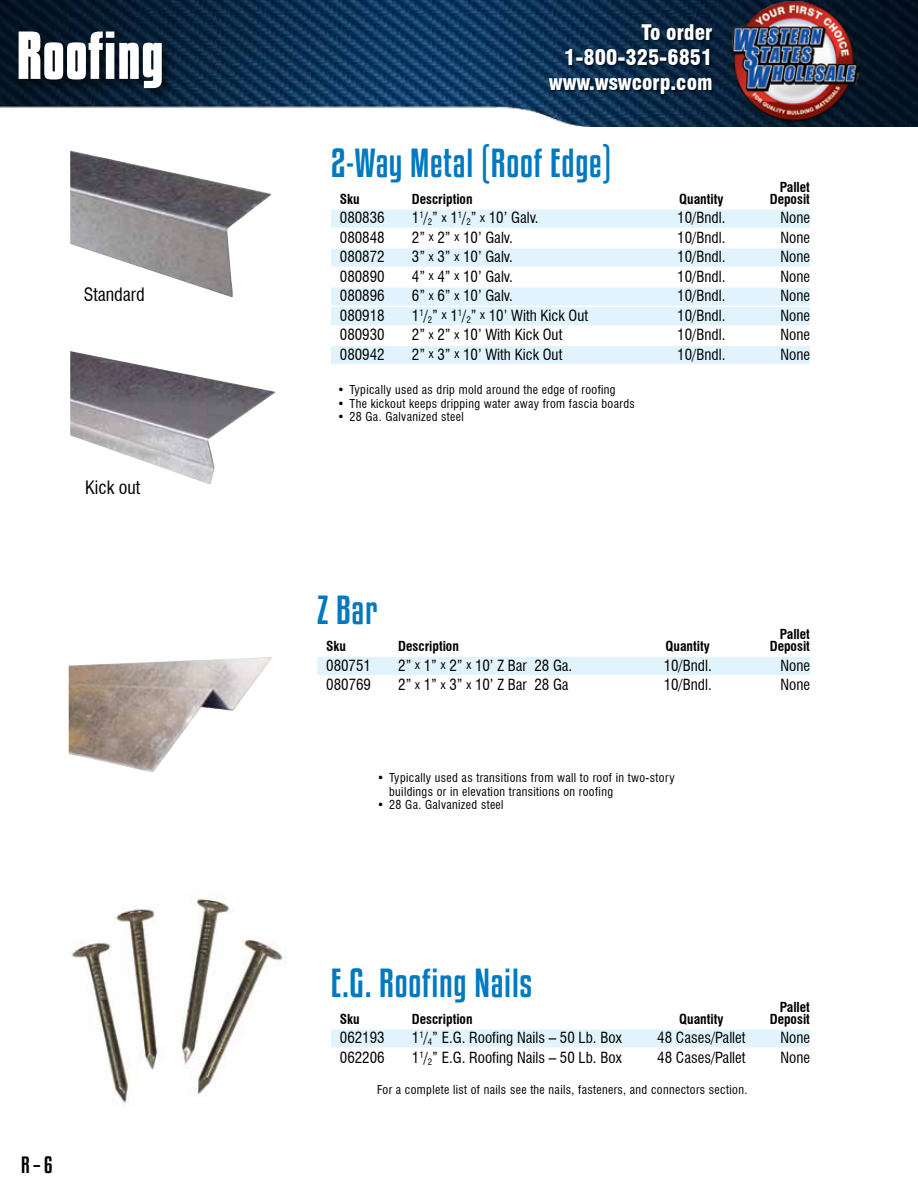
<style>
.page{position:relative;width:918px;height:1188px;background:#fff}
.page>*{position:absolute;margin:0;border:0;box-sizing:border-box;transform-origin:0 0}
.t1{font:700 60px "Kenyan Coffee Rg";color:#fff}
.t2{font:36px "Kenyan Coffee Rg";letter-spacing:.02em;color:#0079c1}
.t3{font:900 condensed 21px/25.2px "Swiss 721 BT";color:#fff;text-align:right}
.t4{font:21px "Kenyan Coffee Rg";color:#000}
.t5{font:condensed 18px "Swiss 721 BT";color:#000}
.t6{font:condensed 15px "Swiss 721 BT";color:#000}
.t7{font:700 condensed 13.5px "Swiss 721 BT";color:#000}
.t8{font:condensed 12px/13.5px "Swiss 721 BT";letter-spacing:.03em;color:#000}
.s1{font-size:12px}
</style>
<div class="page">
<img style="left:0;top:0;width:918px;height:126px">
<div style="left:16px;top:29px;width:160px;height:73px;background:#000;opacity:.6"></div>
<div style="left:548px;top:24px;width:167px;height:72px;background:#000;opacity:.6"></div>
<img style="left:732px;top:0;width:126px;height:126px">
<img style="left:70px;top:150px;width:201px;height:147px">
<div style="left:331px;top:210px;width:479px;height:18px;background:#e1f4fd"></div>
<div style="left:331px;top:249px;width:479px;height:18px;background:#e1f4fd"></div>
<div style="left:331px;top:288px;width:479px;height:18px;background:#e1f4fd"></div>
<div style="left:331px;top:307px;width:479px;height:18px;background:#e1f4fd"></div>
<div style="left:331px;top:346px;width:479px;height:18px;background:#e1f4fd"></div>
<div style="left:331px;top:1029px;width:479px;height:18px;background:#e1f4fd"></div>
<img style="left:69px;top:898px;width:217px;height:206px">
<div style="left:317px;top:657px;width:493px;height:18px;background:#e1f4fd"></div>
<img style="left:69px;top:657px;width:203px;height:116px">
<img style="left:70px;top:351px;width:205px;height:133px">
<h1 class="t1" style="left:16px;top:19px;width:149px">Roofing</h1>
<p class="t5" style="left:84px;top:284px;width:62px">Standard</p>
<p class="t5" style="left:85px;top:477px;width:57px">Kick out</p>
<h3 class="t4" style="left:21px;top:1152px;width:33px">R – 6</h3>
<h3 class="t3" style="left:549px;top:20px;width:165px">To order<br>1-800-325-6851 www.wswcorp.com</h3>
<h2 class="t2" style="left:331px;top:141px;width:283px">2-Way Metal (Roof Edge)</h2>
<p class="t7" style="left:780px;top:179px;width:32px">Pallet</p>
<p class="t7" style="left:340px;top:191px;width:21px">Sku</p>
<p class="t7" style="left:412px;top:191px;width:62px">Description</p>
<p class="t7" style="left:679px;top:191px;width:46px">Quantity</p>
<p class="t7" style="left:770px;top:191px;width:42px">Deposit</p>
<p class="t6" style="left:340px;top:209px;width:46px">080836</p>
<p class="t6" style="left:412px;top:209px;width:128px">1<sup>1</sup>/<sub>2</sub>” <span class="s1">x</span> 1<sup>1</sup>/<sub>2</sub>” <span class="s1">x</span> 10’ Galv.</p>
<p class="t6" style="left:677px;top:209px;width:50px">10/Bndl.</p>
<p class="t6" style="left:780px;top:209px;width:31px">None</p>
<p class="t6" style="left:340px;top:228px;width:46px">080848</p>
<p class="t6" style="left:412px;top:228px;width:103px">2” <span class="s1">x</span> 2” <span class="s1">x</span> 10’ Galv.</p>
<p class="t6" style="left:677px;top:228px;width:50px">10/Bndl.</p>
<p class="t6" style="left:780px;top:228px;width:31px">None</p>
<p class="t6" style="left:340px;top:248px;width:46px">080872</p>
<p class="t6" style="left:412px;top:248px;width:103px">3” <span class="s1">x</span> 3” <span class="s1">x</span> 10’ Galv.</p>
<p class="t6" style="left:677px;top:248px;width:50px">10/Bndl.</p>
<p class="t6" style="left:780px;top:248px;width:31px">None</p>
<p class="t6" style="left:340px;top:267px;width:46px">080890</p>
<p class="t6" style="left:412px;top:267px;width:103px">4” <span class="s1">x</span> 4” <span class="s1">x</span> 10’ Galv.</p>
<p class="t6" style="left:677px;top:267px;width:50px">10/Bndl.</p>
<p class="t6" style="left:780px;top:267px;width:31px">None</p>
<p class="t6" style="left:340px;top:287px;width:46px">080896</p>
<p class="t6" style="left:412px;top:287px;width:103px">6” <span class="s1">x</span> 6” <span class="s1">x</span> 10’ Galv.</p>
<p class="t6" style="left:677px;top:287px;width:50px">10/Bndl.</p>
<p class="t6" style="left:780px;top:287px;width:31px">None</p>
<p class="t6" style="left:340px;top:306px;width:46px">080918</p>
<p class="t6" style="left:412px;top:306px;width:178px">1<sup>1</sup>/<sub>2</sub>” <span class="s1">x</span> 1<sup>1</sup>/<sub>2</sub>” <span class="s1">x</span> 10’ With Kick Out</p>
<p class="t6" style="left:677px;top:306px;width:50px">10/Bndl.</p>
<p class="t6" style="left:780px;top:306px;width:31px">None</p>
<p class="t6" style="left:340px;top:326px;width:46px">080930</p>
<p class="t6" style="left:412px;top:326px;width:152px">2” <span class="s1">x</span> 2” <span class="s1">x</span> 10’ With Kick Out</p>
<p class="t6" style="left:677px;top:326px;width:50px">10/Bndl.</p>
<p class="t6" style="left:780px;top:326px;width:31px">None</p>
<p class="t6" style="left:340px;top:345px;width:46px">080942</p>
<p class="t6" style="left:412px;top:345px;width:152px">2” <span class="s1">x</span> 3” <span class="s1">x</span> 10’ With Kick Out</p>
<p class="t6" style="left:677px;top:345px;width:50px">10/Bndl.</p>
<p class="t6" style="left:780px;top:345px;width:31px">None</p>
<p class="t8" style="left:338px;top:383px;width:280px">• Typically used as drip mold around the edge of roofing</p>
<p class="t8" style="left:337px;top:397px;width:299px">• The kickout keeps dripping water away from fascia boards</p>
<p class="t8" style="left:337px;top:410px;width:128px">• 28 Ga. Galvanized steel</p>
<h2 class="t2" style="left:317px;top:589px;width:61px">Z Bar</h2>
<p class="t7" style="left:780px;top:626px;width:32px">Pallet</p>
<p class="t7" style="left:326px;top:638px;width:21px">Sku</p>
<p class="t7" style="left:398px;top:638px;width:62px">Description</p>
<p class="t7" style="left:666px;top:638px;width:46px">Quantity</p>
<p class="t7" style="left:770px;top:638px;width:42px">Deposit</p>
<p class="t6" style="left:326px;top:656px;width:46px">080751</p>
<p class="t6" style="left:398px;top:656px;width:176px">2” <span class="s1">x</span> 1” <span class="s1">x</span> 2” <span class="s1">x</span> 10’ Z Bar 28 Ga.</p>
<p class="t6" style="left:664px;top:656px;width:50px">10/Bndl.</p>
<p class="t6" style="left:780px;top:656px;width:31px">None</p>
<p class="t6" style="left:326px;top:676px;width:46px">080769</p>
<p class="t6" style="left:398px;top:676px;width:172px">2” <span class="s1">x</span> 1” <span class="s1">x</span> 3” <span class="s1">x</span> 10’ Z Bar 28 Ga</p>
<p class="t6" style="left:664px;top:676px;width:50px">10/Bndl.</p>
<p class="t6" style="left:780px;top:676px;width:31px">None</p>
<p class="t8" style="left:389px;top:771px;width:287px;text-indent:-12px">• Typically used as transitions from wall to roof in two-story buildings or in elevation transitions on roofing</p>
<p class="t8" style="left:377px;top:798px;width:128px">• 28 Ga. Galvanized steel</p>
<h2 class="t2" style="left:331px;top:961px;width:203px">E.G. Roofing Nails</h2>
<p class="t7" style="left:780px;top:999px;width:32px">Pallet</p>
<p class="t7" style="left:340px;top:1011px;width:21px">Sku</p>
<p class="t7" style="left:412px;top:1011px;width:62px">Description</p>
<p class="t7" style="left:679px;top:1011px;width:46px">Quantity</p>
<p class="t7" style="left:770px;top:1011px;width:42px">Deposit</p>
<p class="t6" style="left:340px;top:1029px;width:46px">062193</p>
<p class="t6" style="left:412px;top:1029px;width:212px">1<sup>1</sup>/<sub>4</sub>” E.G. Roofing Nails – 50 Lb. Box</p>
<p class="t6" style="left:657px;top:1029px;width:90px">48 Cases/Pallet</p>
<p class="t6" style="left:780px;top:1029px;width:31px">None</p>
<p class="t6" style="left:340px;top:1048px;width:46px">062206</p>
<p class="t6" style="left:412px;top:1048px;width:212px">1<sup>1</sup>/<sub>2</sub>” E.G. Roofing Nails – 50 Lb. Box</p>
<p class="t6" style="left:657px;top:1048px;width:90px">48 Cases/Pallet</p>
<p class="t6" style="left:780px;top:1048px;width:31px">None</p>
<p class="t8" style="left:377px;top:1083px;width:372px">For a complete list of nails see the nails, fasteners, and connectors section.</p>
</div>
